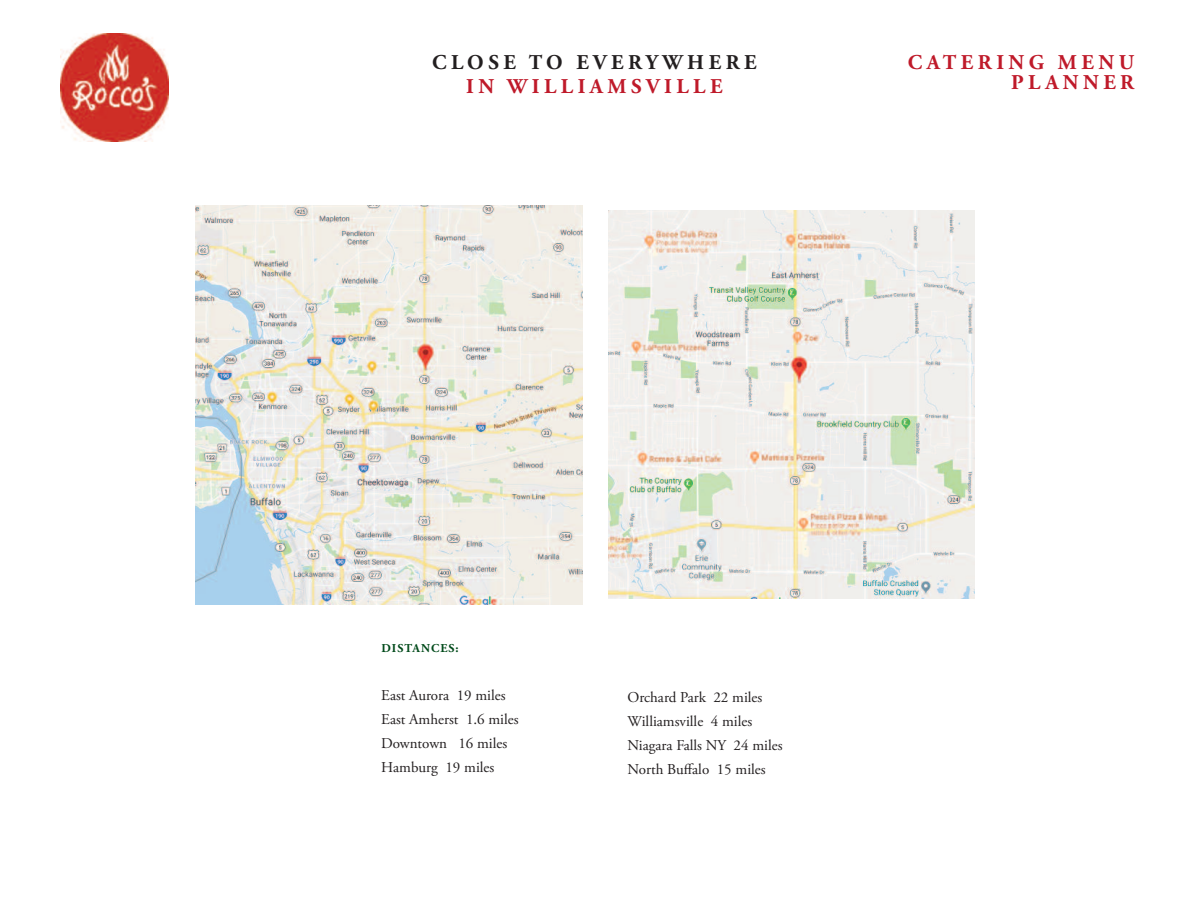
<style>
.page{position:relative;width:1188px;height:918px;background:#fff}
.page>*{position:absolute;margin:0;border:0;box-sizing:border-box;transform-origin:0 0}
.t1{font:700 21px/19.5px "Adobe Garamond Pro";letter-spacing:.215em;color:#bf1a2a;text-align:right}
.t2{font:700 21px "Adobe Garamond Pro";letter-spacing:.215em;color:#231f20}
.t3{font:15px/24px "Adobe Garamond Pro";color:#231f20}
.t4{font:700 12px "Adobe Garamond Pro";letter-spacing:.09em;color:#004a1a}
</style>
<div class="page">
<img style="left:61px;top:34px;width:108px;height:108px">
<img style="left:196px;top:206px;width:386px;height:398px">
<img style="left:608px;top:211px;width:367px;height:388px">
<h1 class="t2" style="left:432px;top:54px;width:326px">CLOSE TO EVERYWHERE</h1>
<h1 class="t1" style="left:466px;top:79px;width:258px">IN WILLIAMSVILLE</h1>
<h1 class="t1" style="left:908px;top:55px;width:228px">CATERING MENU<br>PLANNER</h1>
<p class="t4" style="left:381px;top:643px;width:79px">DISTANCES:</p>
<p class="t3" style="left:381px;top:685px;width:139px">East Aurora 19 miles<br>East Amherst 1.6 miles<br>Downtown 16 miles<br>Hamburg 19 miles</p>
<p class="t3" style="left:628px;top:687px;width:157px">Orchard Park 22 miles<br>Williamsville 4 miles<br>Niagara Falls NY 24 miles<br>North Buffalo 15 miles</p>
</div>
